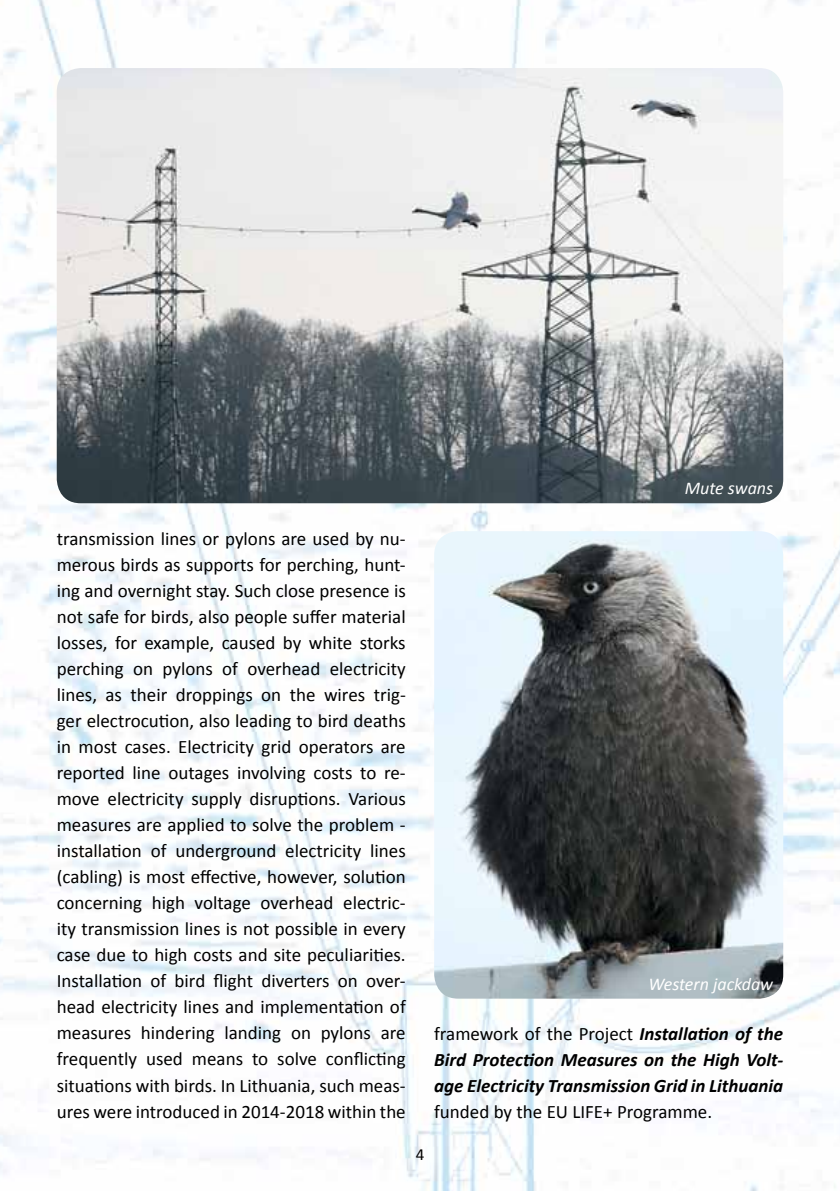
<style>
.page{position:relative;width:840px;height:1191px;background:#fff}
.page>*{position:absolute;margin:0;border:0;box-sizing:border-box;transform-origin:0 0}
.t1{font:19px/26px "Calibri";color:#000;text-align:justify}
.t2{font:italic 700 19px/26px "Calibri";color:#000;text-align:justify}
.t3{font:italic 18px "Calibri";color:#fff}
.t4{font:17px "Calibri";color:#000}
.s1{font-weight:400;font-style:normal}
</style>
<div class="page">
<img style="left:0;top:0;width:839px;height:1191px">
<img style="left:434px;top:531px;width:348px;height:467px">
<img style="left:57px;top:68px;width:725px;height:435px">
<p class="t3" style="left:684px;top:476px;width:90px">Mute swans</p>
<p class="t1" style="left:57px;top:526px;width:350px">transmission lines or pylons are used by nu&shy;merous birds as supports for perching, hunt&shy;ing and overnight stay. Such close presence is not safe for birds, also people suffer material losses, for example, caused by white storks perching on pylons of overhead electricity lines, as their droppings on the wires trig&shy;ger electrocution, also leading to bird deaths in most cases. Electricity grid operators are reported line outages involving costs to re&shy;move electricity supply disruptions. Various measures are applied to solve the problem - installation of underground electricity lines (cabling) is most effective, however, solution concerning high voltage overhead electric&shy;ity transmission lines is not possible in every case due to high costs and site peculiarities.<br>Installation of bird flight diverters on over&shy;head electricity lines and implementation of measures hindering landing on pylons are frequently used means to solve conflicting situations with birds. In Lithuania, such meas&shy;ures were introduced in 2014-2018 within the</p>
<p class="t3" style="left:648px;top:971px;width:126px">Western jackdaw</p>
<p class="t2" style="left:434px;top:1020px;width:350px"><span class="s1">framework of the Project</span> Installation of the Bird Protection Measures on the High Volt&shy;age Electricity Transmission Grid in Lithuania</p>
<p class="t1" style="left:434px;top:1098px;width:279px">funded by the EU LIFE+ Programme.</p>
<p class="t4" style="left:415px;top:1143px;width:10px">4</p>
<p class="t4" style="left:415px;top:1147px;width:10px">4</p>
</div>
